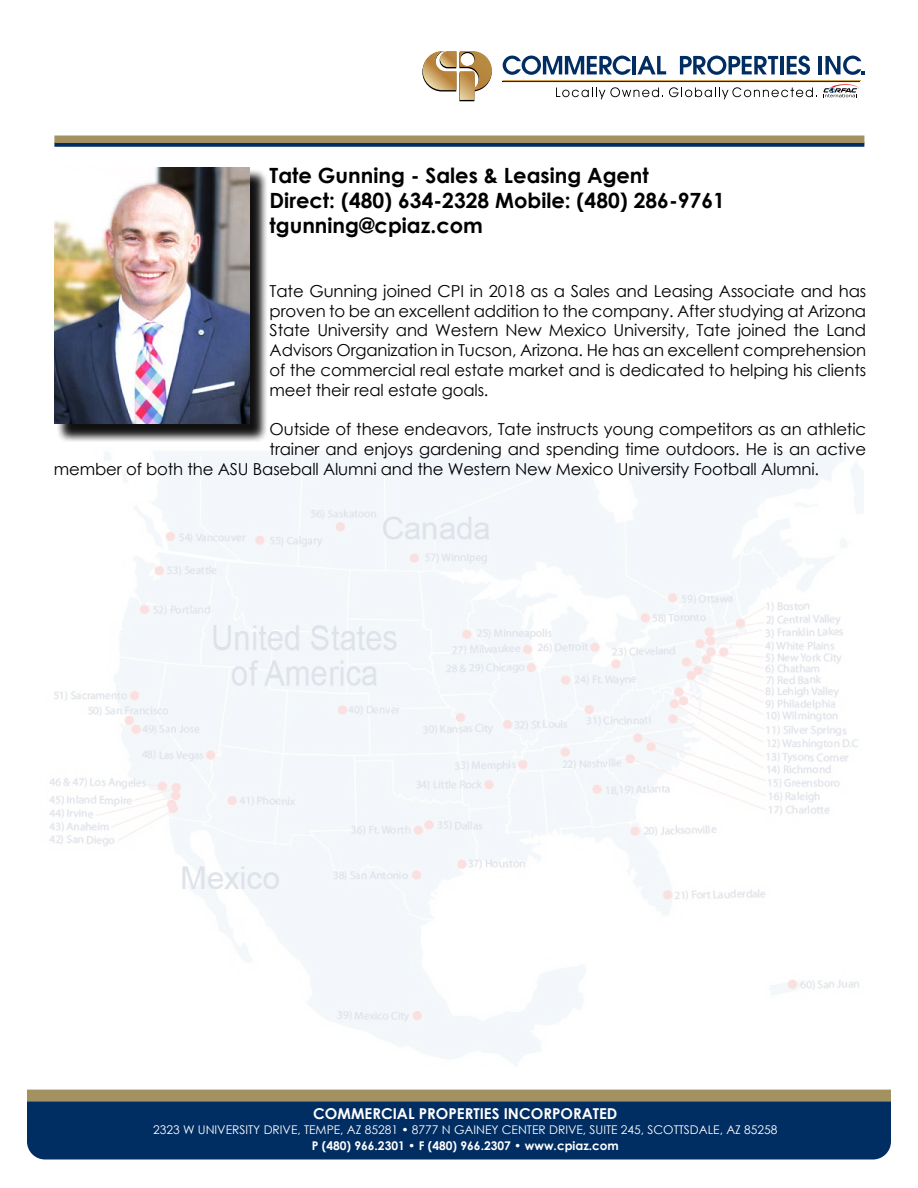
<style>
.page{position:relative;width:918px;height:1188px;background:#fff}
.page>*{position:absolute;margin:0;border:0;box-sizing:border-box;transform-origin:0 0}
.t1{font:700 21px/25.2px "Century Gothic";color:#000}
.t2{font:16.5px/19.8px "Century Gothic";letter-spacing:-.01em;color:#000;text-align:justify}
.t3{font:700 15px "Century Gothic";color:#fff}
.t4{font:12px "Century Gothic";color:#fff}
.t5{font:700 12px "Century Gothic";color:#fff}
</style>
<div class="page">
<div style="left:27px;top:1102px;width:864px;height:58px;background:#002d62;border-radius:18px"></div>
<div style="left:27px;top:1090px;width:864px;height:12px;background:#a39161"></div>
<img style="left:49px;top:451px;width:815px;height:615px">
<div style="left:54px;top:142px;width:810px;height:5px;background:#002d62"></div>
<svg style="left:422px;top:51px;width:70px;height:50px"></svg>
<hr style="left:502px;top:81px;width:358px;height:1px;background:#000">
<hr style="left:503px;top:80px;width:358px;height:1px;background:#cca349">
<svg style="left:556px;top:87px;width:107px;height:12px"></svg>
<svg style="left:669px;top:87px;width:148px;height:12px"></svg>
<svg style="left:503px;top:56px;width:128px;height:19px"></svg>
<hr style="left:633px;top:56px;width:3px;height:18px;background:#002d62">
<svg style="left:637px;top:56px;width:29px;height:18px"></svg>
<svg style="left:680px;top:56px;width:98px;height:19px"></svg>
<hr style="left:780px;top:56px;width:3px;height:18px;background:#002d62">
<svg style="left:787px;top:56px;width:23px;height:19px"></svg>
<hr style="left:819px;top:56px;width:3px;height:18px;background:#002d62">
<svg style="left:825px;top:56px;width:39px;height:19px"></svg>
<svg style="left:824px;top:84px;width:35px;height:13px"></svg>
<div style="left:54px;top:136px;width:810px;height:7px;background:#a39161"></div>
<div style="left:57px;top:169px;width:211px;height:274px;background:#000;opacity:.75"></div>
<img style="left:55px;top:167px;width:194px;height:257px">
<p class="t1" style="left:270px;top:162px;width:457px">Tate Gunning - Sales &amp; Leasing Agent<br>Direct: (480) 634-2328 Mobile: (480) 286-9761 tgunning@cpiaz.com</p>
<p class="t2" style="left:270px;top:281px;width:598px">Tate Gunning joined CPI in 2018 as a Sales and Leasing Associate and has proven to be an excellent addition to the company. After studying at Arizona State University and Western New Mexico University, Tate joined the Land Advisors Organization in Tucson, Arizona. He has an excellent comprehension of the commercial real estate market and is dedicated to helping his clients meet their real estate goals.</p>
<p class="t2" style="left:270px;top:419px;width:598px">Outside of these endeavors, Tate instructs young competitors as an athletic</p>
<p class="t2" style="left:270px;top:439px;width:598px">trainer and enjoys gardening and spending time outdoors. He is an active</p>
<p class="t2" style="left:54px;top:459px;width:767px">member of both the ASU Baseball Alumni and the Western New Mexico University Football Alumni.</p>
<p class="t3" style="left:313px;top:1103px;width:306px">COMMERCIAL PROPERTIES INCORPORATED</p>
<p class="t4" style="left:153px;top:1121px;width:626px">2323 W UNIVERSITY DRIVE, TEMPE, AZ 85281 • 8777 N GAINEY CENTER DRIVE, SUITE 245, SCOTTSDALE, AZ 85258</p>
<p class="t5" style="left:312px;top:1136px;width:309px">P (480) 966.2301 • F (480) 966.2307 • www.cpiaz.com</p>
</div>
